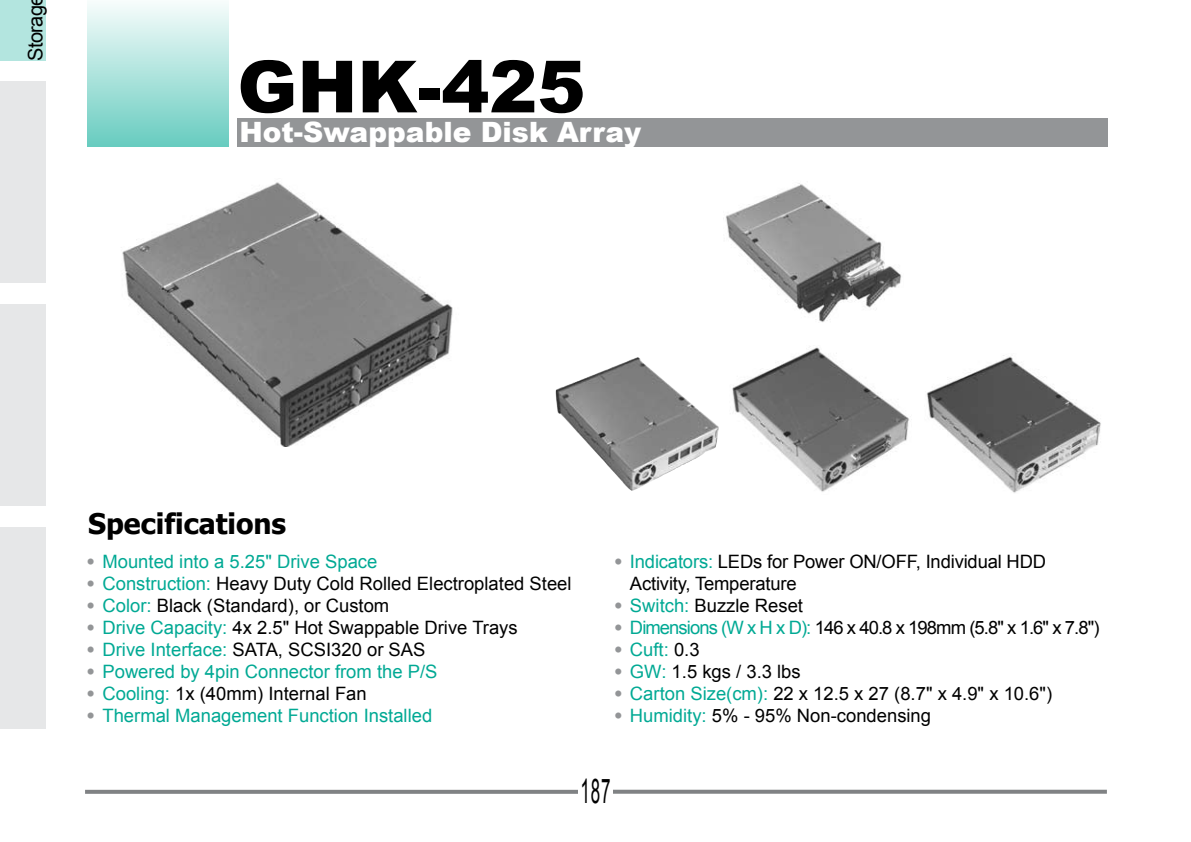
<style>
.page{position:relative;width:1191px;height:842px;background:#fff}
.page>*{position:absolute;margin:0;border:0;box-sizing:border-box;transform-origin:0 0}
.t1{font:900 72px "Arial";color:#000}
.t2{font:34px "Arial";color:#000;scale:.5 1}
.t3{font:700 28.4px "Tahoma";color:#000}
.t4{font:900 28px "Arial";color:#fff}
.t5{font:20px "Arial";letter-spacing:-.035em;color:#000}
.t6{font:18.4px/22px "Arial";color:#000}
.t7{font:18.4px "Arial";color:#00a994}
.t8{font:18.4px "Arial";letter-spacing:-.05em;color:#000}
.s1{font-weight:900;color:#939597}
.s2{color:#00a994}
.s3{color:#000}
</style>
<div class="page">
<svg style="left:85px;top:790px;width:493px;height:4px;background:#858789"></svg>
<svg style="left:613px;top:790px;width:493px;height:4px;background:#888a8c"></svg>
<div style="left:0;top:0;width:45px;height:60px;background:#b3e5df"></div>
<div style="left:0;top:82px;width:45px;height:201px;background:#e6e7e8"></div>
<div style="left:0;top:304px;width:45px;height:202px;background:#e6e7e8"></div>
<div style="left:0;top:527px;width:45px;height:201px;background:#e6e7e8"></div>
<img style="left:122px;top:182px;width:331px;height:265px">
<img style="left:926px;top:355px;width:175px;height:138px">
<img style="left:555px;top:357px;width:164px;height:134px">
<img style="left:723px;top:183px;width:179px;height:139px">
<img style="left:732px;top:347px;width:178px;height:145px">
<div style="left:87px;top:0;width:141px;height:147px;background:linear-gradient(to bottom,#f8fdfc,#67ccbf)"></div>
<div style="left:237px;top:118px;width:871px;height:29px;background:#939597"></div>
<p class="t5" style="left:22px;top:61px;width:67px;rotate:-90deg">Storage</p>
<h1 class="t1" style="left:237px;top:34px;width:349px">GHK-425</h1>
<h3 class="t4" style="left:239px;top:112px;width:403px">Hot-Swappable Disk Array</h3>
<h3 class="t3" style="left:88px;top:504px;width:199px">Specifications</h3>
<p class="t7" style="left:86px;top:549px;width:293px"><span class="s1">•</span> Mounted into a 5.25" Drive Space</p>
<p class="t6" style="left:86px;top:572px;width:487px"><span class="s1">•</span> <span class="s2">Construction:</span> Heavy Duty Cold Rolled Electroplated Steel</p>
<p class="t6" style="left:86px;top:594px;width:304px"><span class="s1">•</span> <span class="s2">Color:</span> Black (Standard), or Custom</p>
<p class="t6" style="left:86px;top:616px;width:433px"><span class="s1">•</span> <span class="s2">Drive Capacity:</span> 4x 2.5" Hot Swappable Drive Trays</p>
<p class="t6" style="left:86px;top:638px;width:341px"><span class="s1">•</span> <span class="s2">Drive Interface:</span> SATA, SCSI320 or SAS</p>
<p class="t7" style="left:86px;top:659px;width:353px"><span class="s1">•</span> Powered by 4pin Connector from the P/S</p>
<p class="t6" style="left:86px;top:682px;width:282px"><span class="s1">•</span> <span class="s2">Cooling:</span> 1x (40mm) Internal Fan</p>
<p class="t7" style="left:86px;top:703px;width:348px"><span class="s1">•</span> Thermal Management Function Installed</p>
<p class="t6" style="left:630px;top:550px;width:418px;text-indent:-16px"><span class="s1">•</span> <span class="s2">Indicators:</span> LEDs for Power ON/OFF, Individual HDD<br>Activity, Temperature</p>
<p class="t6" style="left:613px;top:594px;width:191px"><span class="s1">•</span> <span class="s2">Switch:</span> Buzzle Reset</p>
<p class="t8" style="left:613px;top:615px;width:487px"><span class="s1">•</span> <span class="s2">Dimensions (W x H x D):</span> 146 x 40.8 x 198mm (5.8" x 1.6" x 7.8")</p>
<p class="t7" style="left:613px;top:637px;width:87px"><span class="s1">•</span> Cuft: <span class="s3">0.3</span></p>
<p class="t6" style="left:613px;top:660px;width:188px"><span class="s1">•</span> <span class="s2">GW:</span> 1.5 kgs / 3.3 lbs</p>
<p class="t6" style="left:613px;top:682px;width:440px"><span class="s1">•</span> <span class="s2">Carton Size(cm):</span> 22 x 12.5 x 27 (8.7" x 4.9" x 10.6")</p>
<p class="t6" style="left:613px;top:704px;width:319px"><span class="s1">•</span> <span class="s2">Humidity:</span> 5% - 95% Non-condensing</p>
<h2 class="t2" style="left:580px;top:768px;width:62px">187</h2>
</div>
